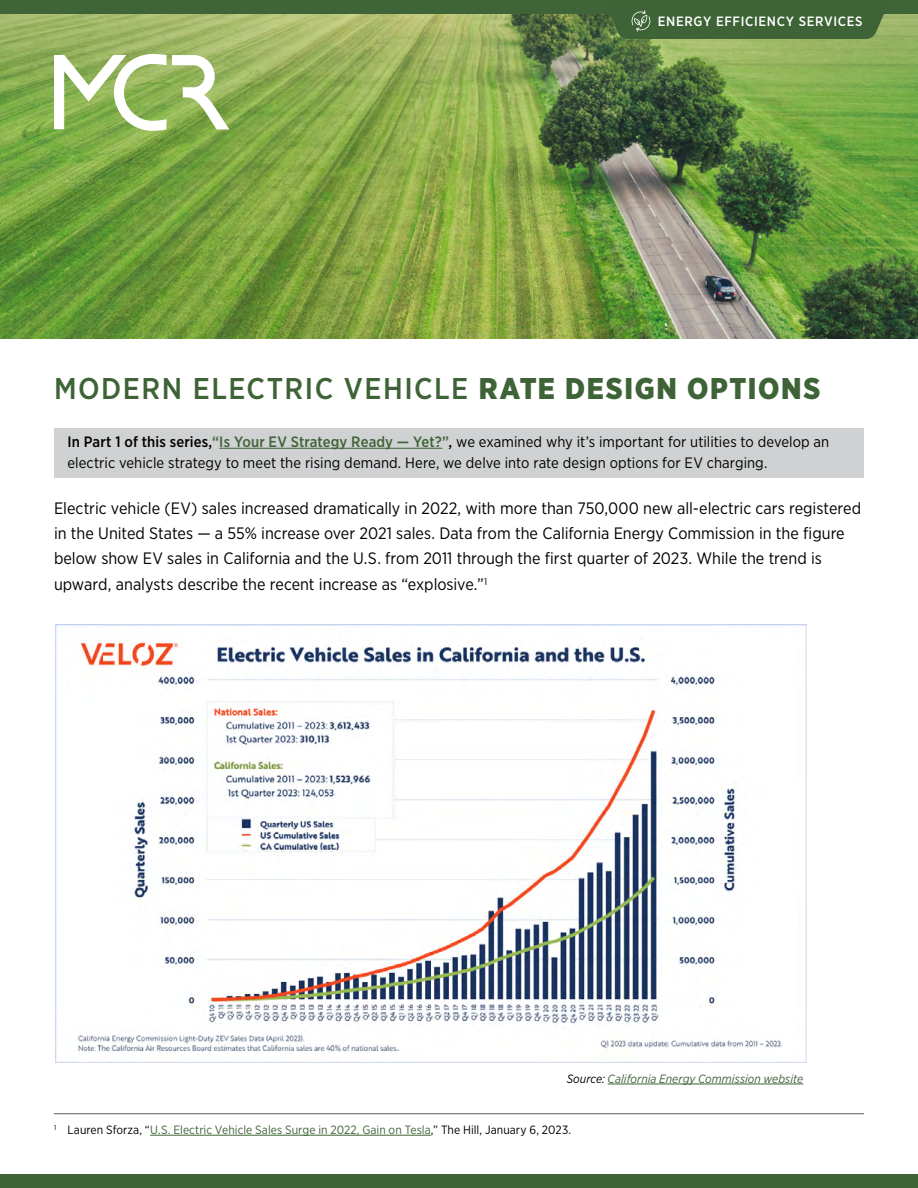
<style>
.page{position:relative;width:918px;height:1188px;background:#fff}
.page>*{position:absolute;margin:0;border:0;box-sizing:border-box;transform-origin:0 0}
.t1{font:500 30px "Gotham Narrow";letter-spacing:.05em;color:#3d6336}
.t2{font:16.5px/25.5px "Gotham Narrow";color:#000}
.t3{font:15px/21px "Gotham Narrow";letter-spacing:.005em;color:#000}
.t4{font:500 13.5px "Gotham Narrow";letter-spacing:.05em;color:#fff}
.t5{font:12px "Gotham Narrow";letter-spacing:.005em;color:#3f6437}
.t6{font:italic 12px "Gotham Narrow";color:#3f6437}
.s1{font-weight:900}
.s2{font-weight:500}
.s3{font-weight:500;color:#3f6437}
.s4{color:#000}
</style>
<div class="page">
<div style="left:54px;top:428px;width:810px;height:50px;background:#cfd1d2"></div>
<hr style="left:219px;top:448px;width:223px;height:1px;background:#3f6437">
<hr style="left:608px;top:1084px;width:195px;height:1px;background:#3f6437">
<hr style="left:54px;top:1113px;width:810px;height:1px;background:#58595b">
<hr style="left:150px;top:1135px;width:281px;height:1px;background:#3f6437">
<img style="left:0;top:13px;width:918px;height:325px">
<svg style="left:54px;top:54px;width:175px;height:77px"></svg>
<div style="left:0;top:0;width:918px;height:13px;background:#3f6437"></div>
<svg style="left:605px;top:10px;width:285px;height:29px;background:#43683a"></svg>
<div style="left:0;top:1174px;width:918px;height:14px;background:#3d6336"></div>
<img style="left:55px;top:624px;width:751px;height:439px">
<p class="t4" style="left:658px;top:13px;width:206px">ENERGY EFFICIENCY SERVICES</p>
<p class="t4" style="left:742px;top:13px;width:37px">IC N</p>
<p class="t4" style="left:800px;top:13px;width:40px">SRI</p>
<p class="t4" style="left:857px;top:13px;width:9px">S</p>
<h1 class="t1" style="left:54px;top:369px;width:768px">MODERN ELECTRIC VEHICLE <span class="s1">RATE DESIGN OPTIONS</span></h1>
<p class="t3" style="left:67px;top:431px;width:763px"><span class="s2">In Part 1 of this series,</span><span class="s3">“Is Your EV Strategy Ready — Yet?”</span><span class="s2">,</span> we examined why it’s important for utilities to develop an electric vehicle strategy to meet the rising demand. Here, we delve into rate design options for EV charging.</p>
<p class="t2" style="left:54px;top:495px;width:809px">Electric vehicle (EV) sales increased dramatically in 2022, with more than 750,000 new all-electric cars registered in the United States — a 55% increase over 2021 sales. Data from the California Energy Commission in the figure below show EV sales in California and the U.S. from 2011 through the first quarter of 2023. While the trend is upward, analysts describe the recent increase as “explosive.”<sup>1</sup></p>
<p class="t6" style="left:567px;top:1071px;width:238px"><span class="s4">Source:</span> California Energy Commission website</p>
<p class="t5" style="left:54px;top:1122px;width:519px"><sup>1</sup> <span class="s4">Lauren Sforza, “</span>U.S. Electric Vehicle Sales Surge in 2022, Gain on Tesla<span class="s4">,” The Hill, January 6, 2023.</span></p>
</div>
